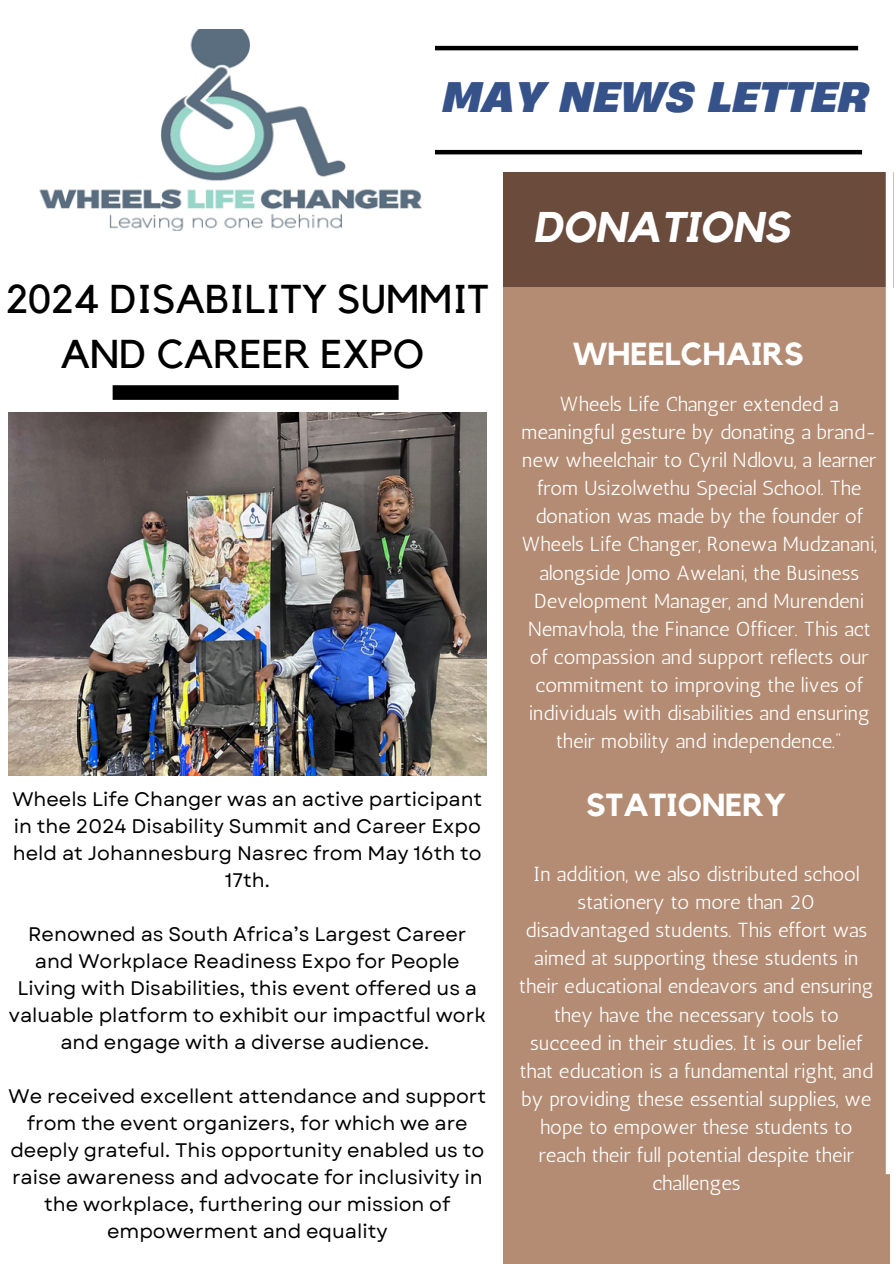
<style>
.page{position:relative;width:894px;height:1264px;background:#fff}
.page>*{position:absolute;margin:0;border:0;box-sizing:border-box;transform-origin:0 0}
.t1{font:italic 700 42.75px "Kollektif";color:#fff}
.t2{font:italic 700 40.2px "Heading Now 76";color:#36528b}
.t3{font:40.05px/55.2px "Kollektif";color:#000;text-align:center}
.t4{font:700 31.8px "Kollektif";color:#fff}
.t5{font:20.4px/28.2px "Antic";color:#fff;text-align:center}
.t6{font:19.65px/27px "Garet";color:#000;text-align:center}
</style>
<div class="page">
<img style="left:8px;top:412px;width:478px;height:364px">
<div style="left:113px;top:385px;width:285px;height:15px;background:#000"></div>
<div style="left:503px;top:171px;width:390px;height:116px;background:#6b4b3b"></div>
<div style="left:503px;top:287px;width:386px;height:976px;background:#b48c73"></div>
<div style="left:885px;top:124px;width:8px;height:1050px;background:#fff"></div>
<hr style="left:28px;top:46px;width:829px;height:4px;background:#000">
<hr style="left:32px;top:150px;width:829px;height:4px;background:#000">
<img style="left:28px;top:29px;width:406px;height:202px">
<h1 class="t2" style="left:442px;top:69px;width:427px">MAY NEWS LETTER</h1>
<h1 class="t3" style="left:6px;top:273px;width:484px">2024 DISABILITY SUMMIT<br>AND CAREER EXPO</h1>
<h3 class="t6" style="left:12px;top:785px;width:471px">Wheels Life Changer was an active participant in the 2024 Disability Summit and Career Expo held at Johannesburg Nasrec from May 16th to 17th.</h3>
<p class="t6" style="left:9px;top:920px;width:478px">Renowned as South Africa’s Largest Career and Workplace Readiness Expo for People Living with Disabilities, this event offered us a valuable platform to exhibit our impactful work and engage with a diverse audience.</p>
<p class="t6" style="left:9px;top:1082px;width:479px">We received excellent attendance and support from the event organizers, for which we are deeply grateful. This opportunity enabled us to raise awareness and advocate for inclusivity in the workplace, furthering our mission of empowerment and equality</p>
<h2 class="t1" style="left:533px;top:207px;width:258px">DONATIONS</h2>
<h3 class="t4" style="left:572px;top:339px;width:232px">WHEELCHAIRS</h3>
<p class="t5" style="left:521px;top:389px;width:357px">Wheels Life Changer extended a meaningful gesture by donating a brand&shy;new wheelchair to Cyril Ndlovu, a learner from Usizolwethu Special School. The donation was made by the founder of Wheels Life Changer, Ronewa Mudzanani, alongside Jomo Awelani, the Business Development Manager, and Murendeni Nemavhola, the Finance Officer. This act of compassion and support reflects our commitment to improving the lives of individuals with disabilities and ensuring their mobility and independence."</p>
<p class="t4" style="left:586px;top:790px;width:202px">STATIONERY</p>
<p class="t5" style="left:519px;top:859px;width:356px">In addition, we also distributed school stationery to more than 20 disadvantaged students. This effort was aimed at supporting these students in their educational endeavors and ensuring they have the necessary tools to succeed in their studies. It is our belief that education is a fundamental right, and by providing these essential supplies, we hope to empower these students to reach their full potential despite their challenges</p>
</div>
